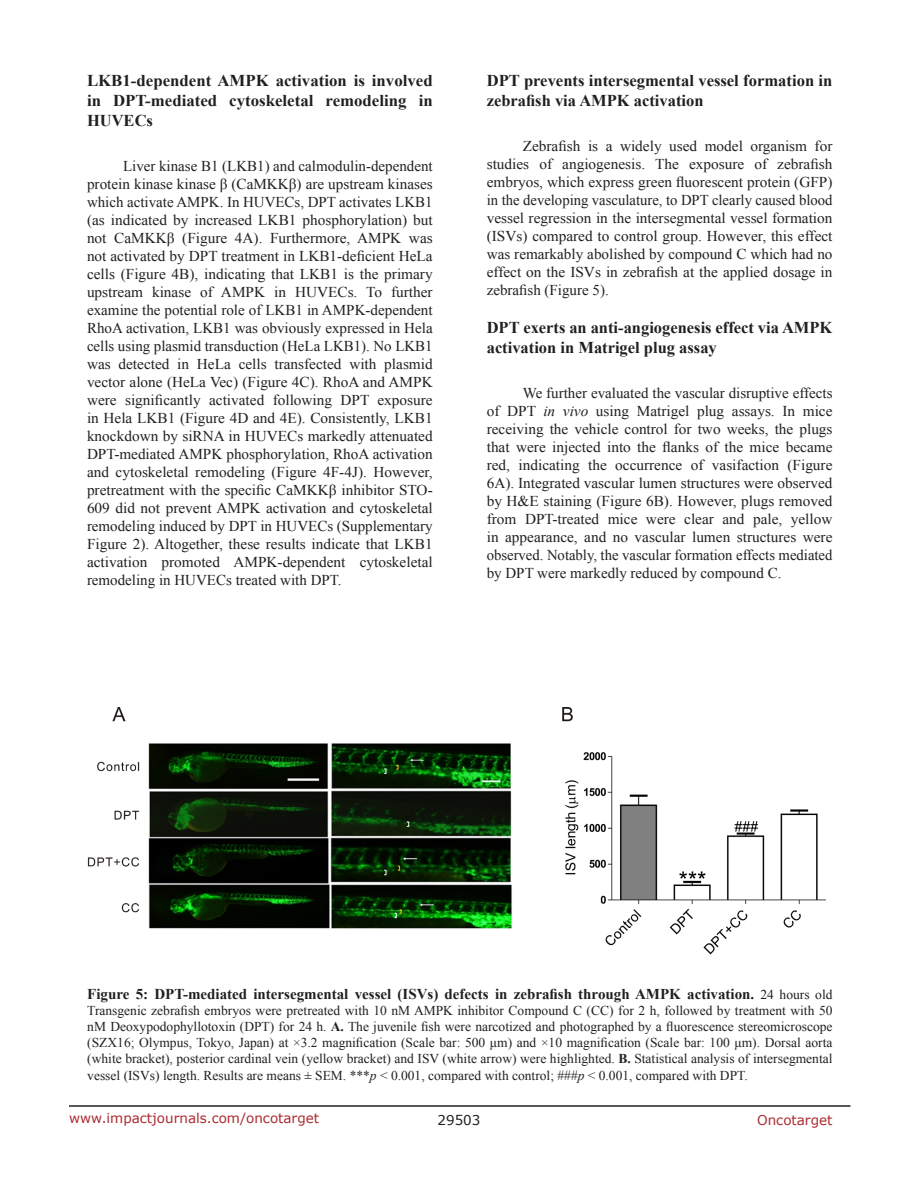
<style>
.page{position:relative;width:918px;height:1188px;background:#fff}
.page>*{position:absolute;margin:0;border:0;box-sizing:border-box;transform-origin:0 0}
.SubHeading{font:700 16.5px/19.8px "Times New Roman";color:#221f22}
.BodyText{font:15px/18px "Times New Roman";color:#221f22;text-align:justify}
.FigureText{font:700 15px "Times New Roman";color:#221f22}
.FigureText-2{font:13.5px/16.2px "Times New Roman";color:#221f22;text-align:justify}
.t1{font:13.5px "Verdana";color:#ac2b31}
.t2{font:13.5px "Verdana";color:#221f22}
.s1{font-style:italic}
.s2{font-weight:400;font-size:13.5px}
.s3{font-weight:700}
</style>
<div class="page">
<hr style="left:69px;top:1105px;width:781px;height:2px;background:#231f20">
<img style="left:87px;top:708px;width:739px;height:247px">
<p class="SubHeading" style="left:87px;top:70px;width:347px;text-align:justify">LKB1-dependent AMPK activation is involved in DPT-mediated cytoskeletal remodeling in HUVECs</p>
<p class="BodyText" style="left:87px;top:157px;width:347px;text-indent:36px">Liver kinase B1 (LKB1) and calmodulin-dependent protein kinase kinase β (CaMKKβ) are upstream kinases which activate AMPK. In HUVECs, DPT activates LKB1 (as indicated by increased LKB1 phosphorylation) but not CaMKKβ (Figure 4A). Furthermore, AMPK was not activated by DPT treatment in LKB1-deficient HeLa cells (Figure 4B), indicating that LKB1 is the primary upstream kinase of AMPK in HUVECs. To further examine the potential role of LKB1 in AMPK-dependent RhoA activation, LKB1 was obviously expressed in Hela cells using plasmid transduction (HeLa LKB1). No LKB1 was detected in HeLa cells transfected with plasmid vector alone (HeLa Vec) (Figure 4C). RhoA and AMPK were significantly activated following DPT exposure in Hela LKB1 (Figure 4D and 4E). Consistently, LKB1 knockdown by siRNA in HUVECs markedly attenuated DPT-mediated AMPK phosphorylation, RhoA activation and cytoskeletal remodeling (Figure 4F-4J). However, pretreatment with the specific CaMKKβ inhibitor STO-609 did not prevent AMPK activation and cytoskeletal remodeling induced by DPT in HUVECs (Supplementary Figure 2). Altogether, these results indicate that LKB1 activation promoted AMPK-dependent cytoskeletal remodeling in HUVECs treated with DPT.</p>
<p class="SubHeading" style="left:487px;top:70px;width:347px">DPT prevents intersegmental vessel formation in zebrafish via AMPK activation</p>
<p class="BodyText" style="left:487px;top:137px;width:347px;text-indent:36px">Zebrafish is a widely used model organism for studies of angiogenesis. The exposure of zebrafish embryos, which express green fluorescent protein (GFP) in the developing vasculature, to DPT clearly caused blood vessel regression in the intersegmental vessel formation (ISVs) compared to control group. However, this effect was remarkably abolished by compound C which had no effect on the ISVs in zebrafish at the applied dosage in zebrafish (Figure 5).</p>
<p class="SubHeading" style="left:487px;top:317px;width:347px">DPT exerts an anti-angiogenesis effect via AMPK activation in Matrigel plug assay</p>
<p class="BodyText" style="left:487px;top:383px;width:347px;text-indent:36px">We further evaluated the vascular disruptive effects of DPT <span class="s1">in vivo</span> using Matrigel plug assays. In mice receiving the vehicle control for two weeks, the plugs that were injected into the flanks of the mice became red, indicating the occurrence of vasifaction (Figure 6A). Integrated vascular lumen structures were observed by H&amp;E staining (Figure 6B). However, plugs removed from DPT-treated mice were clear and pale, yellow in appearance, and no vascular lumen structures were observed. Notably, the vascular formation effects mediated by DPT were markedly reduced by compound C.</p>
<p class="FigureText" style="left:87px;top:983px;width:747px">Figure 5: DPT-mediated intersegmental vessel (ISVs) defects in zebrafish through AMPK activation. <span class="s2">24 hours old</span></p>
<p class="FigureText-2" style="left:87px;top:1002px;width:747px">Transgenic zebrafish embryos were pretreated with 10 nM AMPK inhibitor Compound C (CC) for 2 h, followed by treatment with 50 nM Deoxypodophyllotoxin (DPT) for 24 h. <span class="s3">A.</span> The juvenile fish were narcotized and photographed by a fluorescence stereomicroscope (SZX16; Olympus, Tokyo, Japan) at ×3.2 magnification (Scale bar: 500 μm) and ×10 magnification (Scale bar: 100 μm). Dorsal aorta (white bracket), posterior cardinal vein (yellow bracket) and ISV (white arrow) were highlighted. <span class="s3">B.</span> Statistical analysis of intersegmental vessel (ISVs) length. Results are means ± SEM. ***<span class="s1">p</span> &lt; 0.001, compared with control; ###<span class="s1">p</span> &lt; 0.001, compared with DPT.</p>
<p class="t1" style="left:69px;top:1109px;width:252px">www.impactjournals.com/oncotarget</p>
<p class="t2" style="left:438px;top:1111px;width:44px">29503</p>
<p class="t1" style="left:757px;top:1111px;width:77px">Oncotarget</p>
</div>
